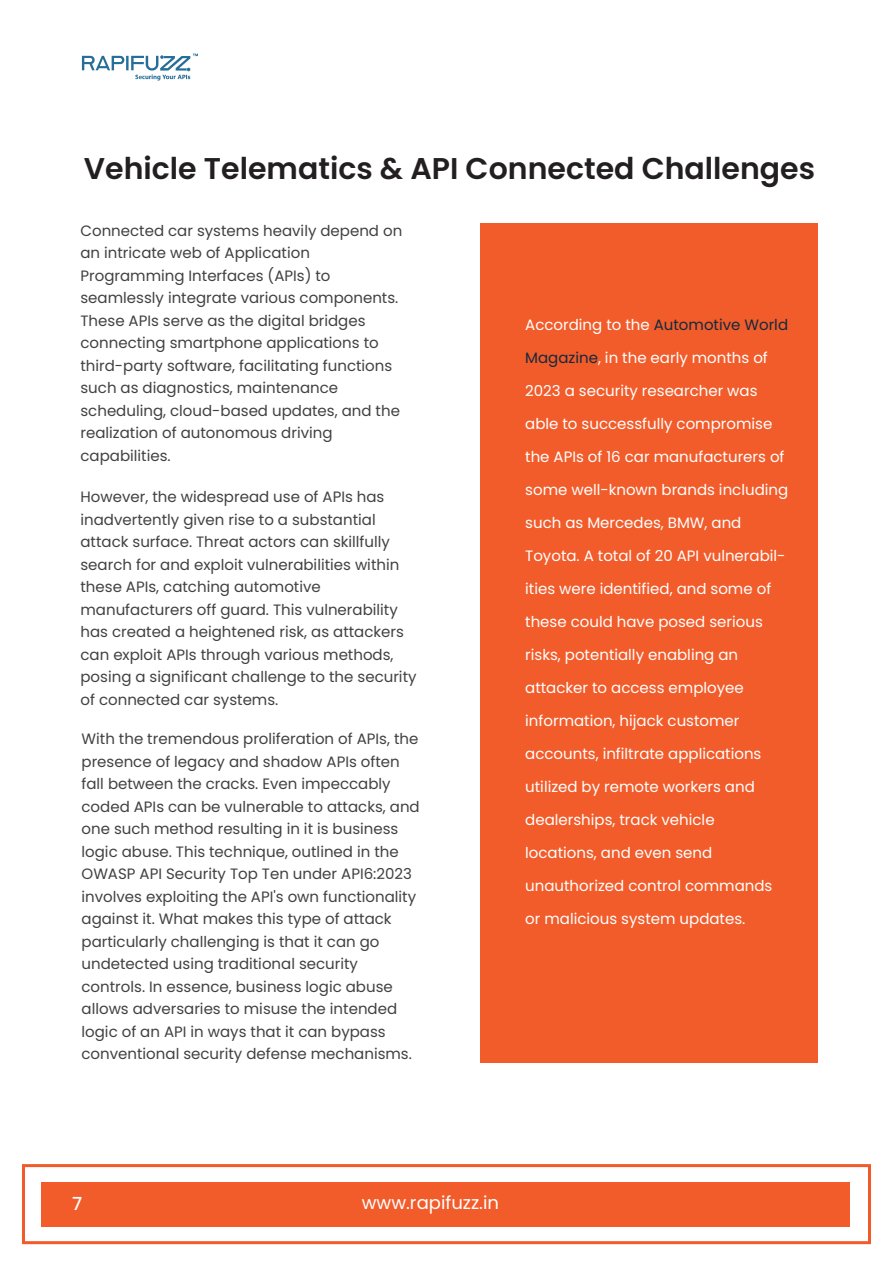
<style>
.page{position:relative;width:893px;height:1263px;background:#fff}
.page>*{position:absolute;margin:0;border:0;box-sizing:border-box;transform-origin:0 0}
.t1{font:600 30px "Poppins";color:#231f20}
.t2{font:18px "Poppins";color:#fff}
.t3{font:500 18px "Poppins";color:#fff}
.t4{font:15px/22.5px "Poppins";color:#414042}
.t5{font:15px/33px "Poppins";color:#fff}
.t6{font:15px "Poppins";color:#132a3e}
.s1{color:#fff}
.s2{color:#132a3e}
</style>
<div class="page">
<svg style="left:82px;top:54px;width:116px;height:27px"></svg>
<div style="left:41px;top:1182px;width:809px;height:45px;background:#f15c2a"></div>
<div style="left:22px;top:1164px;width:849px;height:80px;border:3px solid #f15a29"></div>
<div style="left:481px;top:223px;width:337px;height:840px;background:#f15c2a"></div>
<h1 class="t1" style="left:84px;top:151px;width:733px">Vehicle Telematics &amp; API Connected Challenges</h1>
<p class="t4" style="left:80px;top:220px;width:323px">Connected car systems heavily depend on an intricate web of Application Programming Interfaces (APIs) to seamlessly integrate various components.<br>These APIs serve as the digital bridges connecting smartphone applications to third-party software, facilitating functions such as diagnostics, maintenance scheduling, cloud-based updates, and the realization of autonomous driving capabilities.</p>
<p class="t6" style="left:525px;top:316px;width:264px"><span class="s1">According to the</span> Automotive World</p>
<p class="t5" style="left:525px;top:342px;width:244px"><span class="s2">Magazine</span>, in the early months of</p>
<p class="t5" style="left:525px;top:375px;width:234px">2023 a security researcher was</p>
<p class="t5" style="left:525px;top:408px;width:249px">able to successfully compromise</p>
<p class="t5" style="left:525px;top:441px;width:261px">the APIs of 16 car manufacturers of</p>
<p class="t5" style="left:525px;top:474px;width:264px">some well-known brands including</p>
<p class="t5" style="left:525px;top:507px;width:218px">such as Mercedes, BMW, and</p>
<p class="t5" style="left:525px;top:540px;width:262px">Toyota. A total of 20 API vulnerabil-</p>
<p class="t5" style="left:525px;top:573px;width:247px">ities were identified, and some of</p>
<p class="t5" style="left:525px;top:606px;width:239px">these could have posed serious</p>
<p class="t5" style="left:525px;top:639px;width:214px">risks, potentially enabling an</p>
<p class="t5" style="left:525px;top:672px;width:220px">attacker to access employee</p>
<p class="t5" style="left:525px;top:705px;width:216px">information, hijack customer</p>
<p class="t5" style="left:525px;top:738px;width:238px">accounts, infiltrate applications</p>
<p class="t5" style="left:525px;top:771px;width:231px">utilized by remote workers and dealerships, track vehicle</p>
<p class="t5" style="left:525px;top:837px;width:189px">locations, and even send</p>
<p class="t5" style="left:525px;top:870px;width:249px">unauthorized control commands</p>
<p class="t5" style="left:525px;top:903px;width:222px">or malicious system updates.</p>
<p class="t4" style="left:80px;top:486px;width:338px">However, the widespread use of APIs has inadvertently given rise to a substantial attack surface. Threat actors can skillfully search for and exploit vulnerabilities within these APIs, catching automotive manufacturers off guard. This vulnerability has created a heightened risk, as attackers can exploit APIs through various methods, posing a significant challenge to the security of connected car systems.</p>
<p class="t4" style="left:82px;top:728px;width:340px">With the tremendous proliferation of APIs, the presence of legacy and shadow APIs often fall between the cracks. Even impeccably coded APIs can be vulnerable to attacks, and one such method resulting in it is business logic abuse. This technique, outlined in the OWASP API Security Top Ten under API6:2023 involves exploiting the API's own functionality against it. What makes this type of attack particularly challenging is that it can go undetected using traditional security controls. In essence, business logic abuse allows adversaries to misuse the intended logic of an API in ways that it can bypass conventional security defense mechanisms.</p>
<p class="t3" style="left:72px;top:1193px;width:12px">7</p>
<p class="t2" style="left:362px;top:1192px;width:139px">www.rapifuzz.in</p>
</div>
